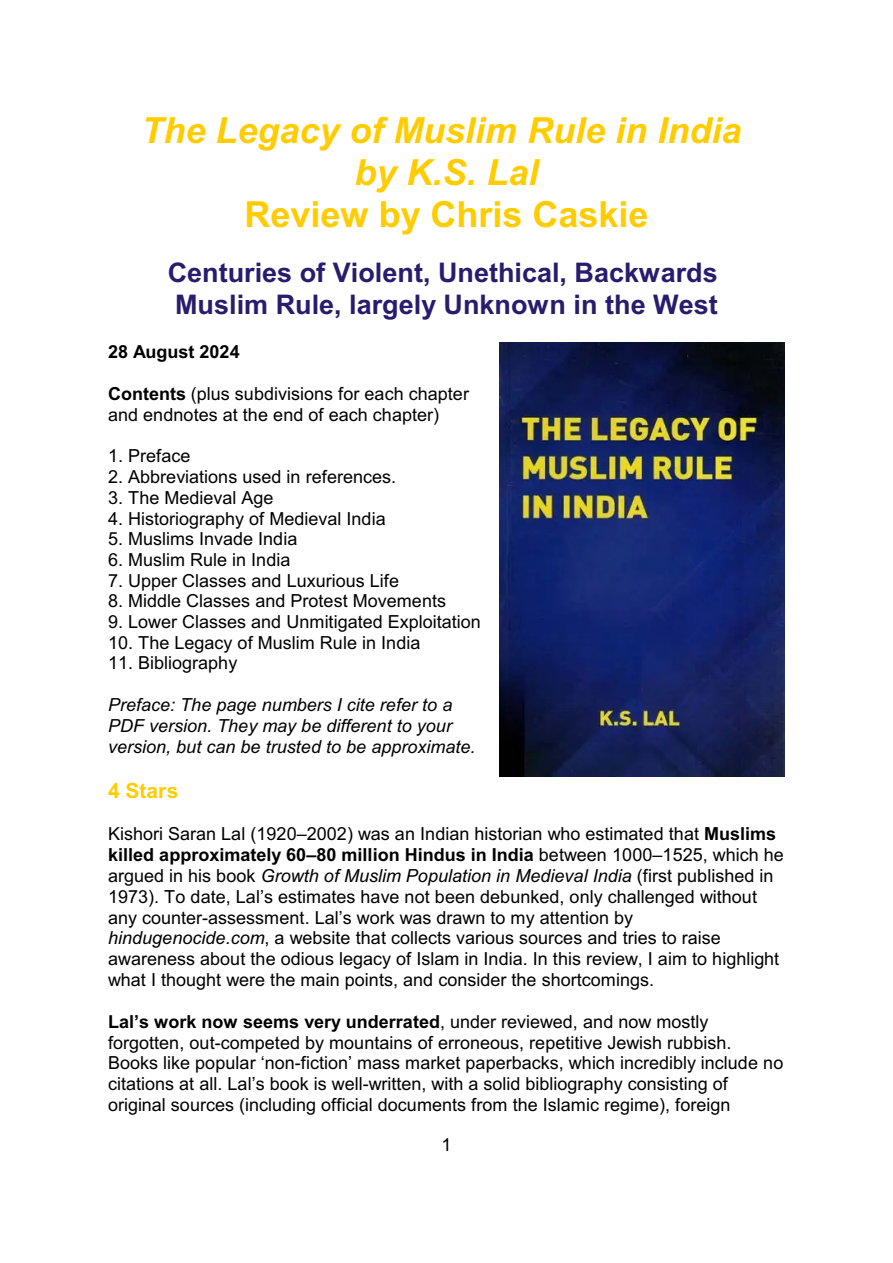
<style>
.page{position:relative;width:893px;height:1263px;background:#fff}
.page>*{position:absolute;margin:0;border:0;box-sizing:border-box;transform-origin:0 0}
.t1{font:italic 700 36px/42.3px "Arial";color:#fc0;text-align:center}
.t2{font:700 36px "Arial";color:#fc0}
.t3{font:700 27px/32.1px "Arial";color:#291c6e}
.t4{font:700 21px "Arial";color:#fc0}
.t5{font:18px/20.9px "Arial";color:#000}
.t6{font:italic 18px/20.9px "Arial";color:#000}
.t7{font:700 18px "Arial";color:#000}
.s1{font-weight:700}
.s2{font-style:italic}
</style>
<div class="page">
<img style="left:499px;top:343px;width:286px;height:433px">
<h1 class="t1" style="left:141px;top:112px;width:601px">The Legacy of Muslim Rule in India by K.S. Lal</h1>
<h1 class="t2" style="left:244px;top:201px;width:405px">Review by Chris Caskie</h1>
<h2 class="t3" style="left:168px;top:259px;width:551px">Centuries of Violent, Unethical, Backwards<br>Muslim Rule, largely Unknown in the West</h2>
<p class="t7" style="left:108px;top:345px;width:133px">28 August 2024</p>
<p class="t5" style="left:108px;top:385px;width:363px"><span class="s1">Contents</span> (plus subdivisions for each chapter and endnotes at the end of each chapter)</p>
<p class="t5" style="left:108px;top:447px;width:84px">1. Preface</p>
<p class="t5" style="left:108px;top:468px;width:290px">2. Abbreviations used in references.</p>
<p class="t5" style="left:108px;top:489px;width:167px">3. The Medieval Age</p>
<p class="t5" style="left:108px;top:509px;width:279px">4. Historiography of Medieval India</p>
<p class="t5" style="left:108px;top:530px;width:191px">5. Muslims Invade India</p>
<p class="t5" style="left:108px;top:551px;width:184px">6. Muslim Rule in India</p>
<p class="t5" style="left:108px;top:571px;width:293px">7. Upper Classes and Luxurious Life</p>
<p class="t5" style="left:108px;top:592px;width:340px">8. Middle Classes and Protest Movements</p>
<p class="t5" style="left:108px;top:613px;width:374px">9. Lower Classes and Unmitigated Exploitation</p>
<p class="t5" style="left:108px;top:633px;width:314px">10. The Legacy of Muslim Rule in India</p>
<p class="t5" style="left:108px;top:654px;width:131px">11. Bibliography</p>
<p class="t6" style="left:108px;top:696px;width:369px">Preface: The page numbers I cite refer to a<br>PDF version. They may be different to your version, but can be trusted to be approximate.</p>
<p class="t4" style="left:108px;top:782px;width:72px">4 Stars</p>
<p class="t5" style="left:108px;top:825px;width:677px">Kishori Saran Lal (1920–2002) was an Indian historian who estimated that <span class="s1">Muslims killed approximately 60–80 million Hindus in India</span> between 1000–1525, which he argued in his book <span class="s2">Growth of Muslim Population in Medieval India</span> (first published in 1973). To date, Lal’s estimates have not been debunked, only challenged without any counter-assessment. Lal’s work was drawn to my attention by <span class="s2">hindugenocide.com</span>, a website that collects various sources and tries to raise awareness about the odious legacy of Islam in India. In this review, I aim to highlight what I thought were the main points, and consider the shortcomings.</p>
<p class="t5" style="left:108px;top:1013px;width:677px"><span class="s1">Lal’s work now seems very underrated</span>, under reviewed, and now mostly forgotten, out-competed by mountains of erroneous, repetitive Jewish rubbish.<br>Books like popular ‘non-fiction’ mass market paperbacks, which incredibly include no citations at all. Lal’s book is well-written, with a solid bibliography consisting of original sources (including official documents from the Islamic regime), foreign</p>
<p class="t5" style="left:441px;top:1136px;width:12px">1</p>
</div>
